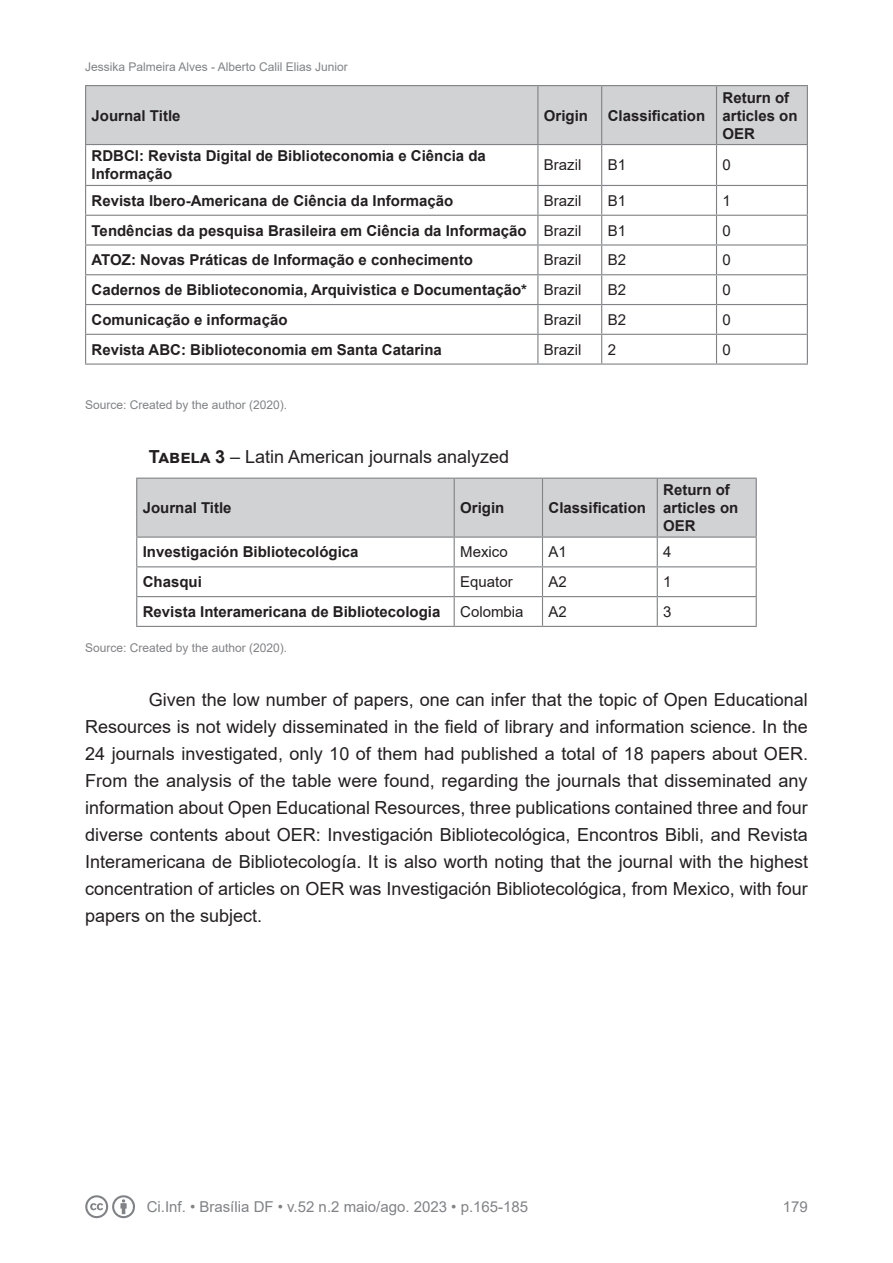
<style>
.page{position:relative;width:893px;height:1263px;background:#fff}
.page>*{position:absolute;margin:0;border:0;box-sizing:border-box;transform-origin:0 0}
._2_2_Texto{font:18px/27px "Arial";color:#231f20;text-align:justify}
._3_2_Célula_I{font:700 15px/18px "Arial";color:#231f20}
._3_1_Cabeçalho{font:700 15px/18px "Arial";color:#231f20}
._3_3_Célula_II{font:15px "Arial";color:#231f20}
.t1{font:15px "Arial";color:#808285}
._2_5_Legenda_Imagem{font:12px "Arial";color:#808285}
.s1{font-weight:700}
</style>
<div class="page">
<svg style="left:85px;top:1195px;width:50px;height:23px"></svg>
<div style="left:86px;top:86px;width:721px;height:58px;background:#d1d2d4"></div>
<hr style="left:85px;top:85px;width:453px;height:1px;background:#808285">
<hr style="left:85px;top:86px;width:1px;height:58px;background:#808285">
<hr style="left:538px;top:85px;width:64px;height:1px;background:#808285">
<hr style="left:537px;top:86px;width:1px;height:58px;background:#808285">
<hr style="left:602px;top:85px;width:114px;height:1px;background:#808285">
<hr style="left:601px;top:86px;width:1px;height:58px;background:#808285">
<hr style="left:716px;top:85px;width:92px;height:1px;background:#808285">
<hr style="left:716px;top:86px;width:1px;height:58px;background:#808285">
<hr style="left:807px;top:86px;width:1px;height:58px;background:#808285">
<hr style="left:85px;top:144px;width:453px;height:1px;background:#808285">
<hr style="left:85px;top:145px;width:1px;height:40px;background:#808285">
<hr style="left:538px;top:144px;width:64px;height:1px;background:#808285">
<hr style="left:537px;top:145px;width:1px;height:40px;background:#808285">
<hr style="left:602px;top:144px;width:114px;height:1px;background:#808285">
<hr style="left:601px;top:145px;width:1px;height:40px;background:#808285">
<hr style="left:716px;top:144px;width:92px;height:1px;background:#808285">
<hr style="left:716px;top:145px;width:1px;height:40px;background:#808285">
<hr style="left:807px;top:145px;width:1px;height:40px;background:#808285">
<hr style="left:85px;top:185px;width:453px;height:1px;background:#808285">
<hr style="left:538px;top:185px;width:64px;height:1px;background:#808285">
<hr style="left:602px;top:185px;width:114px;height:1px;background:#808285">
<hr style="left:716px;top:185px;width:92px;height:1px;background:#808285">
<hr style="left:85px;top:215px;width:453px;height:1px;background:#808285">
<hr style="left:538px;top:215px;width:64px;height:1px;background:#808285">
<hr style="left:602px;top:215px;width:114px;height:1px;background:#808285">
<hr style="left:716px;top:215px;width:92px;height:1px;background:#808285">
<hr style="left:85px;top:244px;width:453px;height:2px;background:#808285">
<hr style="left:538px;top:244px;width:64px;height:2px;background:#808285">
<hr style="left:602px;top:244px;width:114px;height:2px;background:#808285">
<hr style="left:716px;top:244px;width:92px;height:2px;background:#808285">
<hr style="left:85px;top:274px;width:453px;height:1px;background:#808285">
<hr style="left:538px;top:274px;width:64px;height:1px;background:#808285">
<hr style="left:602px;top:274px;width:114px;height:1px;background:#808285">
<hr style="left:716px;top:274px;width:92px;height:1px;background:#808285">
<hr style="left:85px;top:304px;width:453px;height:1px;background:#808285">
<hr style="left:538px;top:304px;width:64px;height:1px;background:#808285">
<hr style="left:602px;top:304px;width:114px;height:1px;background:#808285">
<hr style="left:716px;top:304px;width:92px;height:1px;background:#808285">
<hr style="left:85px;top:334px;width:453px;height:1px;background:#808285">
<svg style="left:85px;top:186px;width:1px;height:177px"></svg>
<hr style="left:538px;top:334px;width:64px;height:1px;background:#808285">
<svg style="left:537px;top:186px;width:1px;height:177px"></svg>
<hr style="left:602px;top:334px;width:114px;height:1px;background:#808285">
<svg style="left:601px;top:186px;width:1px;height:177px"></svg>
<hr style="left:716px;top:334px;width:92px;height:1px;background:#808285">
<svg style="left:716px;top:186px;width:1px;height:177px"></svg>
<svg style="left:807px;top:186px;width:1px;height:177px"></svg>
<hr style="left:85px;top:363px;width:453px;height:2px;background:#808285">
<hr style="left:538px;top:363px;width:64px;height:2px;background:#808285">
<hr style="left:602px;top:363px;width:114px;height:2px;background:#808285">
<hr style="left:716px;top:363px;width:92px;height:2px;background:#808285">
<svg style="left:136px;top:478px;width:621px;height:148px"></svg>
<hr style="left:136px;top:626px;width:318px;height:1px;background:#808285">
<hr style="left:454px;top:626px;width:88px;height:1px;background:#808285">
<hr style="left:542px;top:626px;width:115px;height:1px;background:#808285">
<hr style="left:657px;top:626px;width:100px;height:1px;background:#808285">
<p class="_2_5_Legenda_Imagem" style="left:85px;top:59px;width:264px">Jessika Palmeira Alves - Alberto Calil Elias Junior</p>
<p class="_3_1_Cabeçalho" style="left:92px;top:106px;width:90px">Journal Title</p>
<p class="_3_1_Cabeçalho" style="left:544px;top:106px;width:46px">Origin</p>
<p class="_3_1_Cabeçalho" style="left:608px;top:106px;width:99px">Classification</p>
<p class="_3_1_Cabeçalho" style="left:722px;top:88px;width:77px">Return of articles on<br>OER</p>
<p class="_3_2_Célula_I" style="left:92px;top:147px;width:396px">RDBCI: Revista Digital de Biblioteconomia e Ciência da<br>Informação</p>
<p class="_3_3_Célula_II" style="left:544px;top:155px;width:39px">Brazil</p>
<p class="_3_3_Célula_II" style="left:608px;top:155px;width:20px">B1</p>
<p class="_3_3_Célula_II" style="left:722px;top:155px;width:10px">0</p>
<p class="_3_2_Célula_I" style="left:92px;top:192px;width:363px">Revista Ibero-Americana de Ciência da Informação</p>
<p class="_3_3_Célula_II" style="left:544px;top:190px;width:39px">Brazil</p>
<p class="_3_3_Célula_II" style="left:608px;top:190px;width:20px">B1</p>
<p class="_3_3_Célula_II" style="left:722px;top:190px;width:10px">1</p>
<p class="_3_2_Célula_I" style="left:92px;top:221px;width:436px">Tendências da pesquisa Brasileira em Ciência da Informação</p>
<p class="_3_3_Célula_II" style="left:544px;top:220px;width:39px">Brazil</p>
<p class="_3_3_Célula_II" style="left:608px;top:220px;width:20px">B1</p>
<p class="_3_3_Célula_II" style="left:722px;top:220px;width:10px">0</p>
<p class="_3_2_Célula_I" style="left:92px;top:251px;width:383px">ATOZ: Novas Práticas de Informação e conhecimento</p>
<p class="_3_3_Célula_II" style="left:544px;top:250px;width:39px">Brazil</p>
<p class="_3_3_Célula_II" style="left:608px;top:250px;width:20px">B2</p>
<p class="_3_3_Célula_II" style="left:722px;top:250px;width:10px">0</p>
<p class="_3_2_Célula_I" style="left:92px;top:281px;width:437px">Cadernos de Biblioteconomia, Arquivistica e Documentação*</p>
<p class="_3_3_Célula_II" style="left:544px;top:279px;width:39px">Brazil</p>
<p class="_3_3_Célula_II" style="left:608px;top:279px;width:20px">B2</p>
<p class="_3_3_Célula_II" style="left:722px;top:279px;width:10px">0</p>
<p class="_3_2_Célula_I" style="left:92px;top:311px;width:197px">Comunicação e informação</p>
<p class="_3_3_Célula_II" style="left:544px;top:309px;width:39px">Brazil</p>
<p class="_3_3_Célula_II" style="left:608px;top:309px;width:20px">B2</p>
<p class="_3_3_Célula_II" style="left:722px;top:309px;width:10px">0</p>
<p class="_3_2_Célula_I" style="left:92px;top:341px;width:352px">Revista ABC: Biblioteconomia em Santa Catarina</p>
<p class="_3_3_Célula_II" style="left:544px;top:339px;width:39px">Brazil</p>
<p class="_3_3_Célula_II" style="left:608px;top:339px;width:10px">2</p>
<p class="_3_3_Célula_II" style="left:722px;top:339px;width:10px">0</p>
<p class="_2_5_Legenda_Imagem" style="left:85px;top:397px;width:204px">Source: Created by the author (2020).</p>
<p class="_2_2_Texto" style="left:149px;top:443px;width:362px"><span class="s1">Tabela 3</span> – Latin American journals analyzed</p>
<p class="_3_1_Cabeçalho" style="left:143px;top:499px;width:90px">Journal Title</p>
<p class="_3_1_Cabeçalho" style="left:460px;top:499px;width:46px">Origin</p>
<p class="_3_1_Cabeçalho" style="left:548px;top:499px;width:99px">Classification</p>
<p class="_3_1_Cabeçalho" style="left:663px;top:481px;width:77px">Return of articles on<br>OER</p>
<p class="_3_2_Célula_I" style="left:143px;top:543px;width:217px">Investigación Bibliotecológica</p>
<p class="_3_3_Célula_II" style="left:460px;top:542px;width:49px">Mexico</p>
<p class="_3_3_Célula_II" style="left:548px;top:542px;width:20px">A1</p>
<p class="_3_3_Célula_II" style="left:663px;top:542px;width:10px">4</p>
<p class="_3_2_Célula_I" style="left:143px;top:573px;width:61px">Chasqui</p>
<p class="_3_3_Célula_II" style="left:460px;top:572px;width:54px">Equator</p>
<p class="_3_3_Célula_II" style="left:548px;top:572px;width:20px">A2</p>
<p class="_3_3_Célula_II" style="left:663px;top:572px;width:10px">1</p>
<p class="_3_2_Célula_I" style="left:143px;top:603px;width:299px">Revista Interamericana de Bibliotecologia</p>
<p class="_3_3_Célula_II" style="left:460px;top:601px;width:65px">Colombia</p>
<p class="_3_3_Célula_II" style="left:548px;top:601px;width:20px">A2</p>
<p class="_3_3_Célula_II" style="left:663px;top:601px;width:10px">3</p>
<p class="_2_5_Legenda_Imagem" style="left:85px;top:640px;width:204px">Source: Created by the author (2020).</p>
<p class="_2_2_Texto" style="left:85px;top:686px;width:725px;text-indent:64px">Given the low number of papers, one can infer that the topic of Open Educational Resources is not widely disseminated in the field of library and information science. In the 24 journals investigated, only 10 of them had published a total of 18 papers about OER.<br>From the analysis of the table were found, regarding the journals that disseminated any information about Open Educational Resources, three publications contained three and four diverse contents about OER: Investigación Bibliotecológica, Encontros Bibli, and Revista Interamericana de Bibliotecología. It is also worth noting that the journal with the highest concentration of articles on OER was Investigación Bibliotecológica, from Mexico, with four papers on the subject.</p>
<p class="t1" style="left:147px;top:1197px;width:383px">Ci.Inf. • Brasília DF • v.52 n.2 maio/ago. 2023 • p.165-185</p>
<p class="t1" style="left:783px;top:1197px;width:27px">179</p>
</div>
